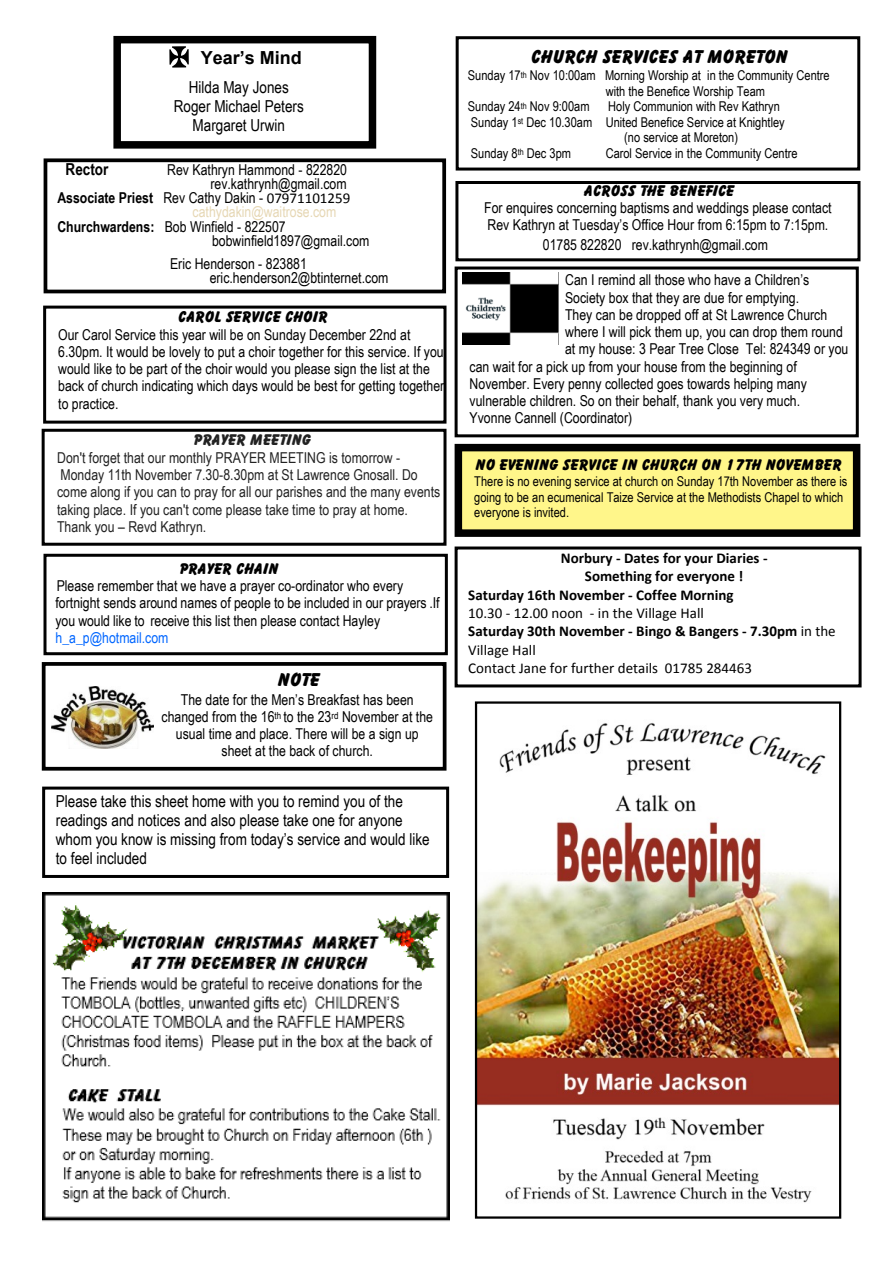
<style>
.page{position:relative;width:893px;height:1263px;background:#fff}
.page>*{position:absolute;margin:0;border:0;box-sizing:border-box;transform-origin:0 0}
.t1{font:18px "Balloonist SF Bold";color:#000}
.t2{font:700 18px "Arial";color:#000}
.t3{font:16.5px/18.9px "Arial Narrow";color:#000;text-align:center}
.t4{font:700 16.5px "Arial Narrow";color:#000}
.t5{font:15px/17.2px "Arial Narrow";color:#000}
.t6{font:15px/17.2px "Arial Narrow";color:#222}
.t7{font:15px/18.3px "Calibri";color:#000}
.t8{font:15px "Balloonist SF Bold";color:#000}
.t9{font:700 15px "Calibri";color:#000}
.t10{font:700 15px "Arial Narrow";color:#000}
.t11{font:15px "Arial Narrow";color:#e6d7b4}
.t12{font:15px "Arial Narrow";color:#06f}
.t13{font:15px "Balloonist SF Bold";color:#222}
.t14{font:13.5px/15.5px "Arial Narrow";color:#000}
.s1{font-weight:400}
.s2{font-family:"Calibri";font-weight:400}
.s3{font-weight:700}
</style>
<div class="page">
<div style="left:113px;top:36px;width:263px;height:113px;border:8px solid #000"></div>
<div style="left:44px;top:158px;width:402px;height:135px;border:4px solid #000"></div>
<div style="left:455px;top:181px;width:405px;height:80px;border:3px solid #000"></div>
<div style="left:456px;top:36px;width:404px;height:135px;border:3px solid #000"></div>
<svg style="left:169px;top:46px;width:20px;height:22px"></svg>
<div style="left:455px;top:266px;width:404px;height:171px;border:3px solid #000"></div>
<img style="left:462px;top:273px;width:96px;height:72px">
<div style="left:43px;top:306px;width:403px;height:118px;border:3px solid #000"></div>
<div style="left:455px;top:546px;width:407px;height:141px;border:3px solid #000"></div>
<div style="left:44px;top:554px;width:404px;height:101px;border:3px solid #000"></div>
<div style="left:458px;top:448px;width:399px;height:85px;background:#fff68a"></div>
<div style="left:455px;top:444px;width:405px;height:93px;border:8px solid #000"></div>
<div style="left:42px;top:662px;width:404px;height:109px;border:4px solid #000"></div>
<img style="left:51px;top:687px;width:102px;height:61px">
<img style="left:42px;top:892px;width:407px;height:330px">
<img style="left:478px;top:723px;width:360px;height:480px">
<div style="left:475px;top:701px;width:366px;height:518px;border:2px solid #000"></div>
<div style="left:42px;top:786px;width:407px;height:92px;border:3px solid #000"></div>
<div style="left:42px;top:429px;width:404px;height:117px;border:3px solid #000"></div>
<p class="t2" style="left:201px;top:51px;width:103px">Year’s Mind</p>
<p class="t3" style="left:174px;top:80px;width:132px">Hilda May Jones<br>Roger Michael Peters<br>Margaret Urwin</p>
<p class="t4" style="left:66px;top:163px;width:44px">Rector</p>
<p class="t5" style="left:167px;top:162px;width:181px">Rev Kathryn Hammond - 822820</p>
<p class="t5" style="left:210px;top:176px;width:138px">rev.kathrynh@gmail.com</p>
<p class="t10" style="left:57px;top:192px;width:295px">Associate Priest <span class="s1">Rev Cathy Dakin -</span> <span class="s2">07971101259</span></p>
<p class="t11" style="left:193px;top:206px;width:145px">cathydakin@waitrose.com</p>
<p class="t5" style="left:57px;top:219px;width:230px"><span class="s3">Churchwardens:</span> Bob Winfield - 822507</p>
<p class="t5" style="left:212px;top:233px;width:159px">bobwinfield1897@gmail.com</p>
<p class="t5" style="left:210px;top:258px;width:180px;line-height:14.2px;text-indent:-40px">Eric Henderson - 823881 eric.henderson2@btinternet.com</p>
<p class="t8" style="left:177px;top:311px;width:151px">CAROL SERVICE CHOIR</p>
<p class="t5" style="left:58px;top:327px;width:388px">Our Carol Service this year will be on Sunday December 22nd at 6.30pm. It would be lovely to put a choir together for this service. If you would like to be part of the choir would you please sign the list at the back of church indicating which days would be best for getting together to practice.</p>
<p class="t13" style="left:192px;top:434px;width:119px">PRAYER MEETING</p>
<p class="t6" style="left:57px;top:450px;width:385px">Don't forget that our monthly PRAYER MEETING is tomorrow - Monday 11th November 7.30-8.30pm at St Lawrence Gnosall. Do come along if you can to pray for all our parishes and the many events taking place. If you can't come please take time to pray at home.<br>Thank you – Revd Kathryn.</p>
<p class="t8" style="left:178px;top:563px;width:101px">PRAYER CHAIN</p>
<p class="t5" style="left:56px;top:579px;width:386px">Please remember that we have a prayer co-ordinator who every fortnight sends around names of people to be included in our prayers .If you would like to receive this list then please contact Hayley</p>
<p class="t12" style="left:56px;top:632px;width:115px">h_a_p@hotmail.com</p>
<p class="t1" style="left:276px;top:673px;width:44px">NOTE</p>
<p class="t5" style="left:162px;top:692px;width:273px;text-align:center">The date for the Men’s Breakfast has been changed from the 16<sup>th</sup> to the 23<sup>rd</sup> November at the usual time and place. There will be a sign up sheet at the back of church.</p>
<p class="t3" style="left:56px;top:793px;width:375px;text-align:left">Please take this sheet home with you to remind you of the readings and notices and also please take one for anyone whom you know is missing from today’s service and would like to feel included</p>
<p class="t1" style="left:530px;top:50px;width:258px">CHURCH SERVICES AT MORETON</p>
<p class="t14" style="left:468px;top:69px;width:363px">Sunday 17<sup>th</sup> Nov 10:00am Morning Worship at in the Community Centre</p>
<p class="t14" style="left:606px;top:84px;width:161px">with the Benefice Worship Team</p>
<p class="t14" style="left:468px;top:100px;width:123px">Sunday 24<sup>th</sup> Nov 9:00am</p>
<p class="t14" style="left:608px;top:100px;width:173px">Holy Communion with Rev Kathryn</p>
<p class="t14" style="left:471px;top:115px;width:315px">Sunday 1<sup>st</sup> Dec 10.30am United Benefice Service at Knightley</p>
<p class="t14" style="left:624px;top:131px;width:115px">(no service at Moreton)</p>
<p class="t14" style="left:471px;top:146px;width:102px">Sunday 8<sup>th</sup> Dec 3pm</p>
<p class="t14" style="left:606px;top:146px;width:194px">Carol Service in the Community Centre</p>
<p class="t8" style="left:583px;top:185px;width:152px">ACROSS THE BENEFICE</p>
<p class="t5" style="left:484px;top:201px;width:349px">For enquires concerning baptisms and weddings please contact<br>Rev Kathryn at Tuesday’s Office Hour from 6:15pm to 7:15pm.</p>
<p class="t5" style="left:543px;top:237px;width:227px">01785 822820 rev.kathrynh@gmail.com</p>
<p class="t5" style="left:565px;top:273px;width:246px">Can I remind all those who have a Children’s</p>
<p class="t5" style="left:565px;top:290px;width:236px">Society box that they are due for emptying.</p>
<p class="t5" style="left:565px;top:307px;width:264px">They can be dropped off at St Lawrence Church</p>
<p class="t5" style="left:565px;top:324px;width:279px">where I will pick them up, you can drop them round</p>
<p class="t5" style="left:565px;top:342px;width:285px">at my house: 3 Pear Tree Close Tel: 824349 or you</p>
<p class="t5" style="left:470px;top:359px;width:329px">can wait for a pick up from your house from the beginning of</p>
<p class="t5" style="left:470px;top:376px;width:339px">November. Every penny collected goes towards helping many</p>
<p class="t5" style="left:470px;top:393px;width:332px">vulnerable children. So on their behalf, thank you very much.</p>
<p class="t5" style="left:470px;top:411px;width:164px">Yvonne Cannell (Coordinator)</p>
<p class="t8" style="left:474px;top:459px;width:368px">NO EVENING SERVICE IN CHURCH ON 17TH NOVEMBER</p>
<p class="t14" style="left:474px;top:475px;width:375px">There is no evening service at church on Sunday 17th November as there is going to be an ecumenical Taize Service at the Methodists Chapel to which everyone is invited.</p>
<p class="t9" style="left:561px;top:552px;width:208px">Norbury - Dates for your Diaries -</p>
<p class="t9" style="left:585px;top:570px;width:160px">Something for everyone !</p>
<p class="t9" style="left:468px;top:588px;width:267px">Saturday 16th November - Coffee Morning</p>
<p class="t7" style="left:468px;top:605px;width:369px">10.30 - 12.00 noon - in the Village Hall<br><span class="s3">Saturday 30th November - Bingo &amp; Bangers - 7.30pm</span> in the Village Hall<br>Contact Jane for further details 01785 284463</p>
</div>
